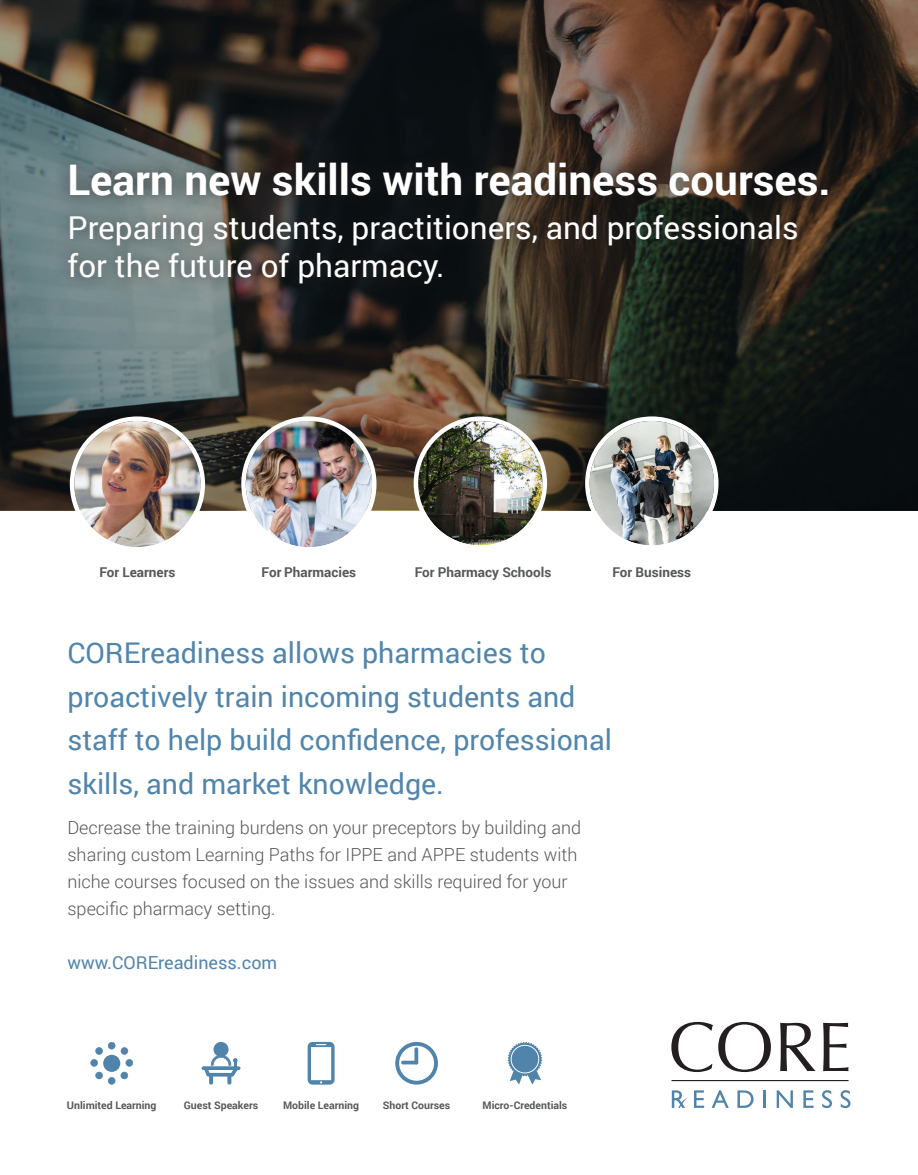
<style>
.page{position:relative;width:918px;height:1175px;background:#fff}
.page>*{position:absolute;margin:0;border:0;box-sizing:border-box;transform-origin:0 0}
.t1{font:700 42.15px "Roboto";color:#fff}
.t2{font:31.5px/37.8px "Roboto";color:#fff}
.t3{font:28.5px/43.5px "Roboto";color:#5185ac}
.t4{font:300 18px/27px "Roboto";color:#57585a}
.t5{font:18px "Roboto";color:#5185ac}
.t6{font:700 13.5px "Roboto";color:#57585a}
.t7{font:700 10.5px "Roboto";color:#57585a}
</style>
<div class="page">
<svg style="left:395px;top:1041px;width:43px;height:43px"></svg>
<svg style="left:508px;top:1042px;width:34px;height:42px"></svg>
<div style="left:512px;top:1045px;width:26px;height:27px;background:#5184ab;border-radius:50%"></div>
<svg style="left:0;top:0;width:918px;height:510px;background:#39352f"></svg>
<div style="left:54px;top:147px;width:790px;height:153px;background:#231f20;opacity:.71"></div>
<img style="left:74px;top:421px;width:127px;height:126px;border-radius:63px">
<div style="left:70px;top:416px;width:135px;height:136px;border:4px solid #fff;border-radius:50%"></div>
<img style="left:246px;top:421px;width:126px;height:126px;border-radius:63px">
<div style="left:241px;top:416px;width:136px;height:136px;border:4px solid #fff;border-radius:50%"></div>
<img style="left:418px;top:421px;width:125px;height:124px;border-radius:62px">
<div style="left:414px;top:416px;width:133px;height:134px;border:4px solid #fff;border-radius:50%"></div>
<img style="left:590px;top:421px;width:124px;height:124px;border-radius:62px">
<div style="left:585px;top:416px;width:134px;height:134px;border:4px solid #fff;border-radius:50%"></div>
<svg style="left:90px;top:1042px;width:43px;height:42px"></svg>
<svg style="left:202px;top:1042px;width:38px;height:40px"></svg>
<svg style="left:308px;top:1041px;width:27px;height:43px"></svg>
<svg style="left:671px;top:1021px;width:100px;height:51px"></svg>
<svg style="left:780px;top:1022px;width:36px;height:49px"></svg>
<svg style="left:823px;top:1022px;width:26px;height:49px"></svg>
<hr style="left:672px;top:1080px;width:177px;height:1px;background:#080302">
<svg style="left:694px;top:1090px;width:10px;height:17px"></svg>
<svg style="left:712px;top:1090px;width:17px;height:17px"></svg>
<svg style="left:737px;top:1090px;width:17px;height:17px"></svg>
<hr style="left:763px;top:1090px;width:3px;height:17px;background:#5184ab">
<svg style="left:777px;top:1090px;width:16px;height:17px"></svg>
<svg style="left:803px;top:1090px;width:11px;height:17px"></svg>
<svg style="left:822px;top:1090px;width:10px;height:18px"></svg>
<svg style="left:841px;top:1090px;width:9px;height:18px"></svg>
<svg style="left:672px;top:1090px;width:16px;height:17px"></svg>
<h1 class="t1" style="left:68px;top:150px;width:765px">Learn new skills with readiness courses.</h1>
<h2 class="t2" style="left:68px;top:208px;width:733px">Preparing students, practitioners, and professionals for the future of pharmacy.</h2>
<p class="t6" style="left:99px;top:562px;width:78px">For Learners</p>
<p class="t6" style="left:262px;top:562px;width:96px">For Pharmacies</p>
<p class="t6" style="left:415px;top:562px;width:138px">For Pharmacy Schools</p>
<p class="t6" style="left:612px;top:562px;width:80px">For Business</p>
<h3 class="t3" style="left:68px;top:630px;width:546px">COREreadiness allows pharmacies to proactively train incoming students and staff to help build confidence, professional skills, and market knowledge.</h3>
<p class="t4" style="left:68px;top:813px;width:515px">Decrease the training burdens on your preceptors by building and sharing custom Learning Paths for IPPE and APPE students with niche courses focused on the issues and skills required for your specific pharmacy setting.</p>
<p class="t5" style="left:68px;top:950px;width:211px">www.COREreadiness.com</p>
<p class="t7" style="left:67px;top:1097px;width:91px">Unlimited Learning</p>
<p class="t7" style="left:184px;top:1097px;width:76px">Guest Speakers</p>
<p class="t7" style="left:283px;top:1097px;width:77px">Mobile Learning</p>
<p class="t7" style="left:383px;top:1097px;width:69px">Short Courses</p>
<p class="t7" style="left:483px;top:1097px;width:86px">Micro-Credentials</p>
</div>
